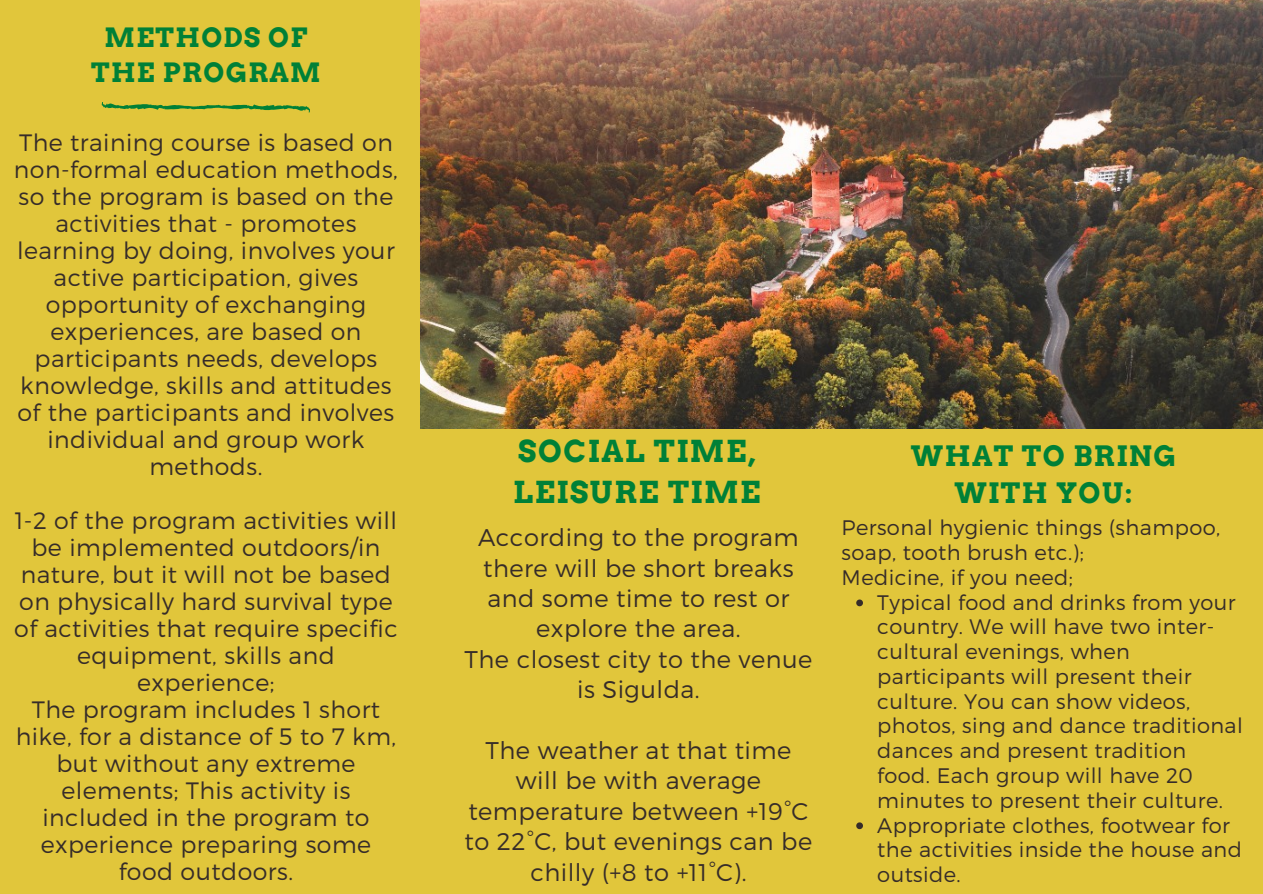
<style>
.page{position:relative;width:1263px;height:894px;background:#fff}
.page>*{position:absolute;margin:0;border:0;box-sizing:border-box;transform-origin:0 0}
.t1{font:700 30.3px/40.5px "Arvo";letter-spacing:.05em;color:#008037}
.t2{font:700 28.05px/37px "Arvo";letter-spacing:.05em;color:#008037;text-align:center}
.t3{font:700 26.55px/34.8px "Arvo";letter-spacing:.05em;color:#008037;text-align:center}
.t4{font:300 24.15px/30.3px "Montserrat";letter-spacing:.02em;color:#362c29;text-align:center}
.t5{font:300 23.7px/27px "Montserrat";letter-spacing:.02em;color:#362c29;text-align:center}
.t6{font:300 21px/24.8px "Montserrat";letter-spacing:.02em;color:#362c29}
</style>
<div class="page">
<div style="left:0;top:0;width:1263px;height:893px;background:#e1c63b"></div>
<img style="left:421px;top:0;width:842px;height:428px">
<svg style="left:102px;top:102px;width:208px;height:8px"></svg>
<svg style="left:856px;top:599px;width:7px;height:7px"></svg>
<svg style="left:856px;top:822px;width:7px;height:6px"></svg>
<p class="t3" style="left:91px;top:20px;width:231px">METHODS OF<br>THE PROGRAM</p>
<p class="t5" style="left:14px;top:128px;width:385px">The training course is based on non-formal education methods, so the program is based on the activities that - promotes learning by doing, involves your active participation, gives opportunity of exchanging experiences, are based on participants needs, develops knowledge, skills and attitudes of the participants and involves individual and group work methods.</p>
<p class="t5" style="left:14px;top:506px;width:385px">1-2 of the program activities will be implemented outdoors/in nature, but it will not be based on physically hard survival type of activities that require specific equipment, skills and experience;</p>
<p class="t5" style="left:16px;top:695px;width:382px">The program includes 1 short hike, for a distance of 5 to 7 km, but without any extreme elements; This activity is included in the program to experience preparing some food outdoors.</p>
<p class="t1" style="left:513px;top:431px;width:249px">SOCIAL TIME,<br>LEISURE TIME</p>
<p class="t2" style="left:911px;top:437px;width:266px">WHAT TO BRING<br>WITH YOU:</p>
<p class="t4" style="left:478px;top:521px;width:322px">According to the program there will be short breaks and some time to rest or explore the area.</p>
<p class="t4" style="left:465px;top:642px;width:349px">The closest city to the venue is Sigulda.</p>
<p class="t4" style="left:465px;top:733px;width:349px">The weather at that time will be with average temperature between +19°C to 22°C, but evenings can be chilly (+8 to +11°C).</p>
<p class="t6" style="left:842px;top:514px;width:380px">Personal hygienic things (shampoo, soap, tooth brush etc.);</p>
<p class="t6" style="left:842px;top:564px;width:233px">Medicine, if you need;</p>
<p class="t6" style="left:877px;top:588px;width:367px">Typical food and drinks from your country. We will have two inter&shy;cultural evenings, when participants will present their culture. You can show videos, photos, sing and dance traditional dances and present tradition food. Each group will have 20 minutes to present their culture.</p>
<p class="t6" style="left:877px;top:811px;width:366px">Appropriate clothes, footwear for the activities inside the house and outside.</p>
</div>
